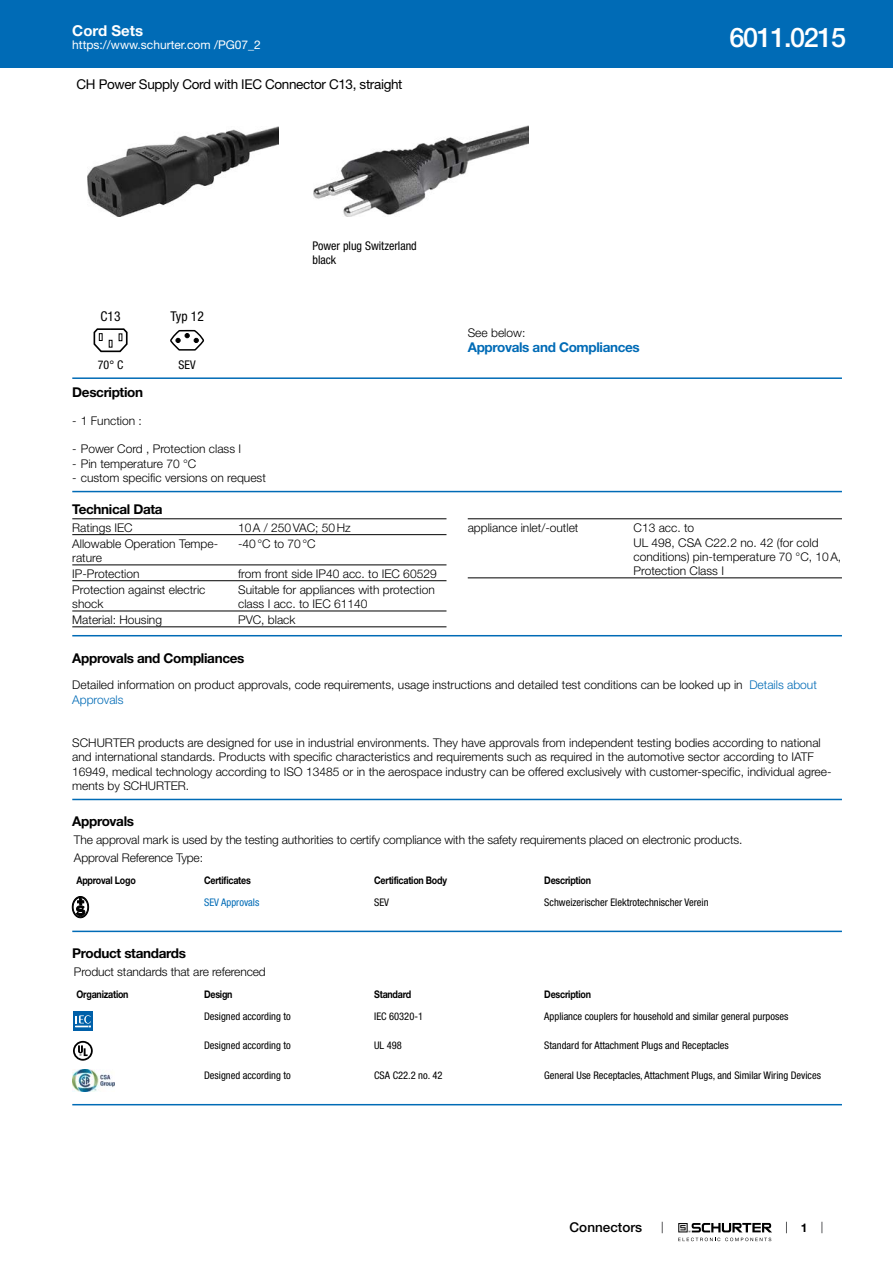
<style>
.page{position:relative;width:893px;height:1263px;background:#fff}
.page>*{position:absolute;margin:0;border:0;box-sizing:border-box;transform-origin:0 0}
.t1{font:500 27px "Helvetica Neue LT";letter-spacing:-.05em;color:#fff}
.t2{font:700 15px "Helvetica Neue LT";color:#fff}
.t3{font:700 13.5px "Helvetica Neue LT";letter-spacing:-.025em;color:#000}
.t4{font:13.5px "Helvetica Neue LT";letter-spacing:-.025em;color:#000}
.t5{font:700 13.5px "Helvetica Neue LT";letter-spacing:-.025em;color:#006bb6}
.t6{font:500 13.5px "Helvetica Neue LT";color:#000}
.t7{font:condensed 13.5px "Helvetica Neue LT";color:#000}
.t8{font:300 12px/14.4px "Helvetica Neue LT";color:#000}
.t9{font:condensed 12px/14.4px "Helvetica Neue LT";color:#000}
.t10{font:12px "Helvetica Neue LT";color:#fff}
.t11{font:700 12px "Helvetica Neue LT";color:#000}
.t12{font:condensed 10.5px "Helvetica Neue LT";color:#000}
.t13{font:700 10.5px "Helvetica Neue LT";letter-spacing:-.025em;color:#000;scale:.85 1}
.t14{font:condensed 10.5px "Helvetica Neue LT";color:#006bb6}
.s1{color:#006bb6}
</style>
<div class="page">
<svg style="left:678px;top:1223px;width:94px;height:18px"></svg>
<div style="left:0;top:0;width:893px;height:68px;background:#006bb6"></div>
<img style="left:87px;top:126px;width:191px;height:90px">
<img style="left:313px;top:126px;width:216px;height:91px">
<svg style="left:94px;top:328px;width:34px;height:24px"></svg>
<svg style="left:170px;top:330px;width:34px;height:21px"></svg>
<hr style="left:72px;top:377px;width:770px;height:2px;background:#006bb6">
<hr style="left:72px;top:491px;width:770px;height:1px;background:#006bb6">
<hr style="left:72px;top:518px;width:374px;height:1px;background:#000">
<hr style="left:72px;top:534px;width:374px;height:1px;background:#000">
<hr style="left:72px;top:564px;width:374px;height:1px;background:#000">
<hr style="left:72px;top:580px;width:374px;height:1px;background:#000">
<hr style="left:72px;top:611px;width:374px;height:1px;background:#000">
<hr style="left:72px;top:626px;width:374px;height:1px;background:#000">
<hr style="left:468px;top:518px;width:374px;height:1px;background:#000">
<hr style="left:468px;top:577px;width:374px;height:1px;background:#000">
<hr style="left:72px;top:635px;width:770px;height:1px;background:#006bb6">
<hr style="left:72px;top:799px;width:770px;height:1px;background:#006bb6">
<svg style="left:72px;top:896px;width:17px;height:22px"></svg>
<hr style="left:72px;top:931px;width:770px;height:1px;background:#006bb6">
<div style="left:73px;top:1011px;width:20px;height:20px;background:#0060a9"></div>
<svg style="left:75px;top:1015px;width:16px;height:13px"></svg>
<svg style="left:73px;top:1041px;width:20px;height:20px"></svg>
<img style="left:72px;top:1070px;width:42px;height:21px">
<hr style="left:72px;top:1104px;width:770px;height:1px;background:#006bb6">
<p class="t2" style="left:72px;top:21px;width:72px">Cord Sets</p>
<p class="t10" style="left:72px;top:38px;width:190px">https://www.schurter.com /PG07_2</p>
<p class="t4" style="left:77px;top:76px;width:327px">CH Power Supply Cord with IEC Connector C13, straight</p>
<h1 class="t1" style="left:729px;top:21px;width:118px">6011.0215</h1>
<p class="t7" style="left:101px;top:308px;width:21px">C13</p>
<p class="t9" style="left:98px;top:357px;width:27px">70° C</p>
<p class="t7" style="left:170px;top:308px;width:35px">Typ 12</p>
<p class="t9" style="left:179px;top:357px;width:19px">SEV</p>
<p class="t9" style="left:313px;top:238px;width:106px">Power plug Switzerland black</p>
<p class="t3" style="left:72px;top:383px;width:72px">Description</p>
<p class="t8" style="left:72px;top:413px;width:71px">- 1 Function :</p>
<p class="t8" style="left:72px;top:442px;width:170px">- Power Cord , Protection class I</p>
<p class="t8" style="left:72px;top:456px;width:126px">- Pin temperature 70 °C</p>
<p class="t8" style="left:72px;top:470px;width:195px">- custom specific versions on request</p>
<p class="t3" style="left:72px;top:501px;width:92px">Technical Data</p>
<p class="t8" style="left:72px;top:520px;width:62px">Ratings IEC</p>
<p class="t8" style="left:238px;top:520px;width:114px">10A / 250VAC; 50Hz</p>
<p class="t8" style="left:72px;top:536px;width:147px">Allowable Operation Tempe&shy;rature</p>
<p class="t8" style="left:238px;top:536px;width:79px">-40°C to 70°C</p>
<p class="t8" style="left:72px;top:566px;width:69px">IP-Protection</p>
<p class="t8" style="left:238px;top:566px;width:200px">from front side IP40 acc. to IEC 60529</p>
<p class="t8" style="left:72px;top:582px;width:135px">Protection against electric shock</p>
<p class="t8" style="left:238px;top:582px;width:198px">Suitable for appliances with protection class I acc. to IEC 61140</p>
<p class="t8" style="left:72px;top:612px;width:91px">Material: Housing</p>
<p class="t8" style="left:238px;top:612px;width:59px">PVC, black</p>
<p class="t8" style="left:468px;top:325px;width:59px">See below:</p>
<p class="t5" style="left:468px;top:339px;width:174px">Approvals and Compliances</p>
<p class="t8" style="left:468px;top:520px;width:112px">appliance inlet/-outlet</p>
<p class="t8" style="left:634px;top:520px;width:209px">C13 acc. to<br>UL 498, CSA C22.2 no. 42 (for cold conditions) pin-temperature 70 °C, 10A,<br>Protection Class I</p>
<p class="t3" style="left:72px;top:649px;width:174px">Approvals and Compliances</p>
<p class="t8" style="left:72px;top:677px;width:746px">Detailed information on product approvals, code requirements, usage instructions and detailed test conditions can be looked up in <span class="s1">Details about<br>Approvals</span></p>
<p class="t8" style="left:72px;top:735px;width:761px">SCHURTER products are designed for use in industrial environments. They have approvals from independent testing bodies according to national and international standards. Products with specific characteristics and requirements such as required in the automotive sector according to IATF 16949, medical technology according to ISO 13485 or in the aerospace industry can be offered exclusively with customer-specific, individual agree&shy;ments by SCHURTER.</p>
<p class="t3" style="left:72px;top:813px;width:63px">Approvals</p>
<p class="t8" style="left:74px;top:831px;width:670px;line-height:18px">The approval mark is used by the testing authorities to certify compliance with the safety requirements placed on electronic products.<br>Approval Reference Type:</p>
<p class="t13" style="left:77px;top:874px;width:71px">Approval Logo</p>
<p class="t13" style="left:204px;top:874px;width:57px">Certificates</p>
<p class="t13" style="left:374px;top:874px;width:87px">Certification Body</p>
<p class="t13" style="left:544px;top:874px;width:57px">Description</p>
<p class="t14" style="left:204px;top:896px;width:57px">SEV Approvals</p>
<p class="t12" style="left:374px;top:896px;width:16px">SEV</p>
<p class="t12" style="left:544px;top:896px;width:166px">Schweizerischer Elektrotechnischer Verein</p>
<p class="t3" style="left:72px;top:945px;width:115px">Product standards</p>
<p class="t8" style="left:74px;top:964px;width:193px">Product standards that are referenced</p>
<p class="t13" style="left:77px;top:988px;width:63px">Organization</p>
<p class="t13" style="left:204px;top:988px;width:35px">Design</p>
<p class="t13" style="left:374px;top:988px;width:45px">Standard</p>
<p class="t13" style="left:544px;top:988px;width:57px">Description</p>
<p class="t12" style="left:204px;top:1010px;width:88px">Designed according to</p>
<p class="t12" style="left:374px;top:1010px;width:50px">IEC 60320-1</p>
<p class="t12" style="left:544px;top:1010px;width:245px">Appliance couplers for household and similar general purposes</p>
<p class="t12" style="left:204px;top:1039px;width:88px">Designed according to</p>
<p class="t12" style="left:374px;top:1039px;width:29px">UL 498</p>
<p class="t12" style="left:544px;top:1039px;width:186px">Standard for Attachment Plugs and Receptacles</p>
<p class="t12" style="left:204px;top:1069px;width:88px">Designed according to</p>
<p class="t12" style="left:374px;top:1069px;width:70px">CSA C22.2 no. 42</p>
<p class="t12" style="left:544px;top:1069px;width:278px">General Use Receptacles, Attachment Plugs, and Similar Wiring Devices</p>
<p class="t6" style="left:570px;top:1219px;width:74px">Connectors</p>
<p class="t11" style="left:801px;top:1220px;width:8px">1</p>
</div>
